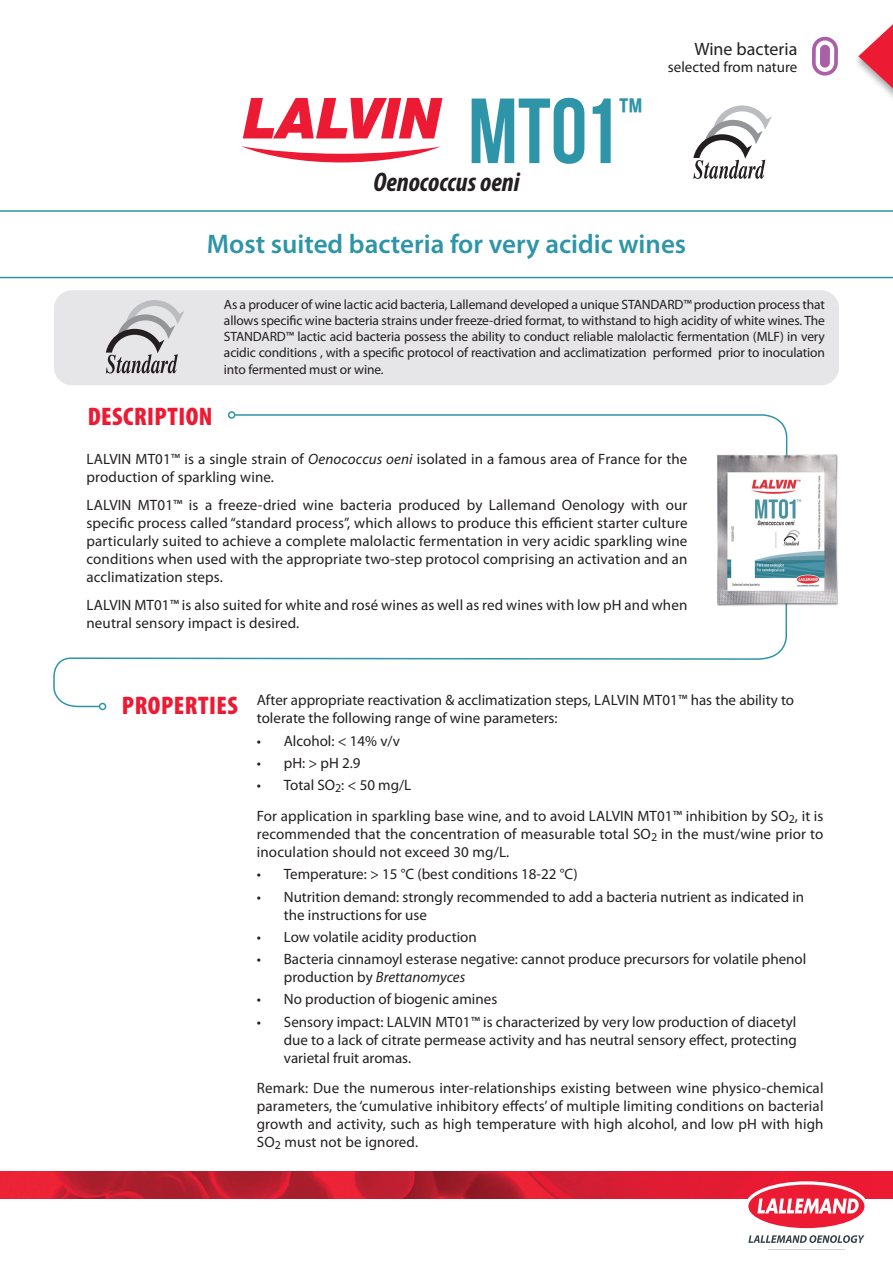
<style>
.page{position:relative;width:893px;height:1263px;background:#fff}
.page>*{position:absolute;margin:0;border:0;box-sizing:border-box;transform-origin:0 0}
.t1{font:92.25px "Bebas Neue";color:#2e95a8}
.t2{font:39.6px "Bebas Neue";color:#2e95a8}
.t3{font:600 27px "Myriad Pro";color:#2e95a8}
.t4{font:italic 700 condensed 27px "Myriad Pro";color:#231f20}
.t5{font:900 condensed 25.5px "Myriad Pro";letter-spacing:.02em;color:#ed1a33}
.t6{font:18px "Myriad Pro";color:#231f20}
.t7{font:15px/18px "Myriad Pro";color:#231f20}
.t8{font:13.5px/16.2px "Myriad Pro";letter-spacing:-.01em;color:#231f20;text-align:justify}
.s1{font-style:italic}
.s2{font-weight:900;font-stretch:condensed;font-size:25.5px;color:#ed1a33}
</style>
<div class="page">
<svg style="left:812px;top:37px;width:26px;height:39px"></svg>
<svg style="left:858px;top:24px;width:35px;height:73px"></svg>
<div style="left:54px;top:290px;width:785px;height:95px;background:#e6e5e7;border-radius:18px"></div>
<img style="left:0;top:1171px;width:893px;height:27px">
<svg style="left:745px;top:1181px;width:123px;height:62px"></svg>
<svg style="left:0;top:210px;width:893px;height:68px"></svg>
<svg style="left:241px;top:146px;width:199px;height:16px"></svg>
<svg style="left:243px;top:98px;width:200px;height:40px"></svg>
<svg style="left:693px;top:105px;width:79px;height:74px"></svg>
<svg style="left:53px;top:413px;width:735px;height:295px"></svg>
<div style="left:228px;top:411px;width:7px;height:8px;border:2px solid #2e95a8;border-radius:50%"></div>
<div style="left:99px;top:703px;width:7px;height:7px;border:2px solid #2e95a8;border-radius:50%"></div>
<img style="left:710px;top:449px;width:128px;height:162px">
<svg style="left:106px;top:300px;width:78px;height:73px"></svg>
<h1 class="t1" style="left:468px;top:81px;width:153px">MT01</h1>
<h2 class="t2" style="left:619px;top:90px;width:25px">™</h2>
<h3 class="t4" style="left:373px;top:166px;width:148px">Oenococcus oeni</h3>
<p class="t6" style="left:694px;top:38px;width:104px">Wine bacteria</p>
<p class="t7" style="left:668px;top:57px;width:131px">selected from nature</p>
<h3 class="t3" style="left:207px;top:226px;width:481px">Most suited bacteria for very acidic wines</h3>
<p class="t8" style="left:224px;top:296px;width:602px">As a producer of wine lactic acid bacteria, Lallemand developed a unique STANDARD™ production process that allows specific wine bacteria strains under freeze-dried format, to withstand to high acidity of white wines. The STANDARD™ lactic acid bacteria possess the ability to conduct reliable malolactic fermentation (MLF) in very acidic conditions , with a specific protocol of reactivation and acclimatization performed prior to inoculation into fermented must or wine.</p>
<h3 class="t5" style="left:88px;top:400px;width:126px">DESCRIPTION</h3>
<p class="t7" style="left:86px;top:450px;width:602px">LALVIN MT01™ is a single strain of <span class="s1">Oenococcus oeni</span> isolated in a famous area of France for the production of sparkling wine.</p>
<p class="t7" style="left:86px;top:496px;width:603px;text-align:justify">LALVIN MT01™ is a freeze-dried wine bacteria produced by Lallemand Oenology with our specific process called “standard process”, which allows to produce this efficient starter culture particularly suited to achieve a complete malolactic fermentation in very acidic sparkling wine conditions when used with the appropriate two-step protocol comprising an activation and an acclimatization steps.</p>
<p class="t7" style="left:86px;top:595px;width:602px">LALVIN MT01™ is also suited for white and rosé wines as well as red wines with low pH and when neutral sensory impact is desired.</p>
<p class="t7" style="left:257px;top:691px;width:539px;text-indent:-135px"><span class="s2">PROPERTIES</span> After appropriate reactivation &amp; acclimatization steps, LALVIN MT01™ has the ability to tolerate the following range of wine parameters:</p>
<p class="t7" style="left:257px;top:731px;width:145px">• Alcohol: &lt; 14% v/v</p>
<p class="t7" style="left:257px;top:754px;width:105px">• pH: &gt; pH 2.9</p>
<p class="t7" style="left:257px;top:769px;width:568px;line-height:30.8px">• Total SO<sub>2</sub>: &lt; 50 mg/L<br>For application in sparkling base wine, and to avoid LALVIN MT01™ inhibition by SO<sub>2</sub>, it is</p>
<p class="t7" style="left:257px;top:825px;width:568px">recommended that the concentration of measurable total SO<sub>2</sub> in the must/wine prior to inoculation should not exceed 30 mg/L.</p>
<p class="t7" style="left:257px;top:865px;width:322px">• Temperature: &gt; 15 °C (best conditions 18-22 °C)</p>
<p class="t7" style="left:284px;top:887px;width:522px;text-indent:-27px">• Nutrition demand: strongly recommended to add a bacteria nutrient as indicated in the instructions for use</p>
<p class="t7" style="left:257px;top:927px;width:221px">• Low volatile acidity production</p>
<p class="t7" style="left:284px;top:950px;width:524px;text-indent:-27px">• Bacteria cinnamoyl esterase negative: cannot produce precursors for volatile phenol production by <span class="s1">Brettanomyces</span></p>
<p class="t7" style="left:257px;top:990px;width:242px">• No production of biogenic amines</p>
<p class="t7" style="left:284px;top:1012px;width:514px;text-align:justify;text-indent:-27px">• Sensory impact: LALVIN MT01™ is characterized by very low production of diacetyl due to a lack of citrate permease activity and has neutral sensory effect, protecting varietal fruit aromas.</p>
<p class="t7" style="left:257px;top:1079px;width:568px;text-align:justify">Remark: Due the numerous inter-relationships existing between wine physico-chemical parameters, the ‘cumulative inhibitory effects’ of multiple limiting conditions on bacterial growth and activity, such as high temperature with high alcohol, and low pH with high SO<sub>2</sub> must not be ignored.</p>
</div>
